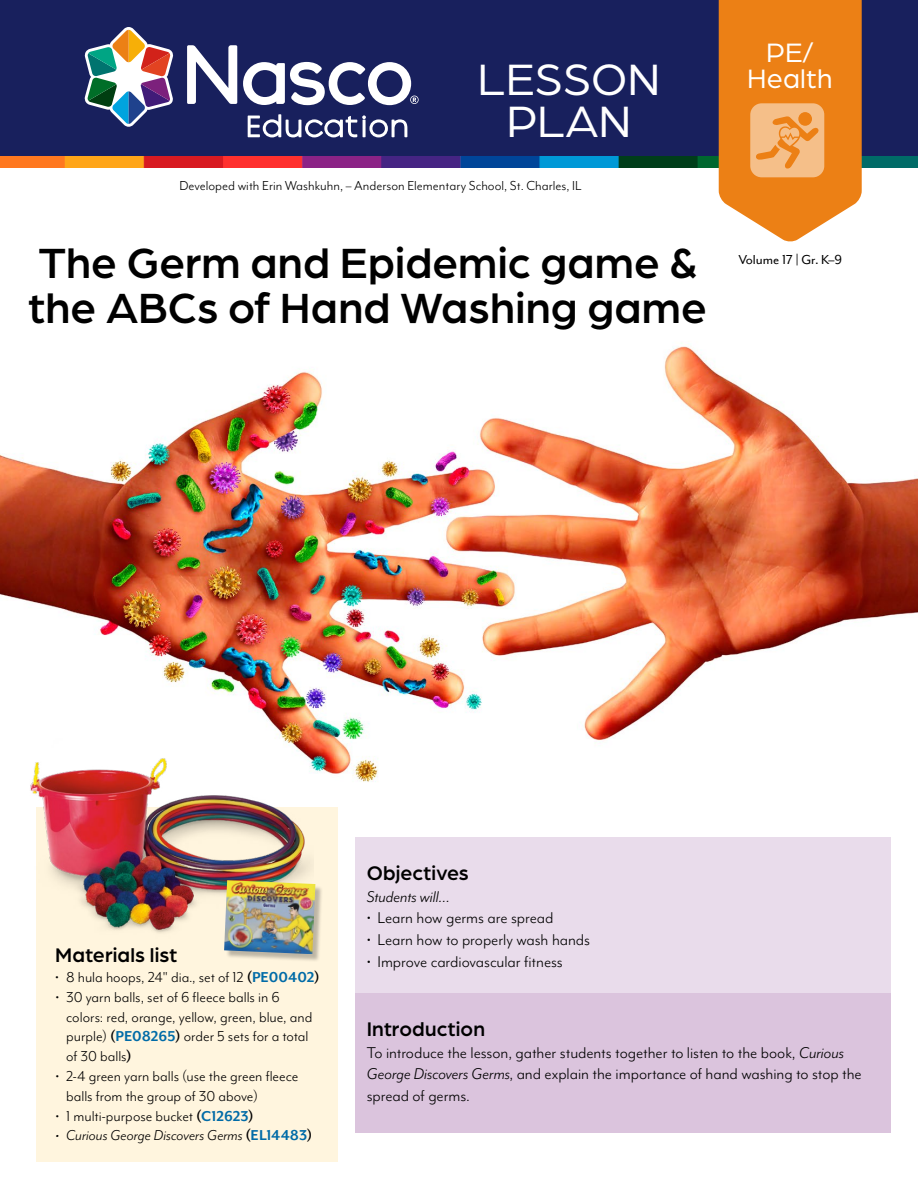
<style>
.page{position:relative;width:918px;height:1188px;background:#fff}
.page>*{position:absolute;margin:0;border:0;box-sizing:border-box;transform-origin:0 0}
.t1{font:46.8px/42.8px "Arboria";color:#fff;text-align:center}
.t2{font:500 45px/45px "Arboria";letter-spacing:.005em;color:#000}
.t3{font:28.35px/26.4px "Arboria";letter-spacing:.01em;color:#fff;text-align:center}
.t4{font:500 21px "Arboria";letter-spacing:.005em;color:#000}
.t5{font:18px/21.6px "Mr Eaves Mod OT";letter-spacing:-.005em;color:#000}
.t6{font:italic 18px "Mr Eaves Mod OT";color:#000}
.t7{font:16.5px/19.8px "Mr Eaves Mod OT";color:#000}
.t8{font:italic 16.5px "Mr Eaves Mod OT";color:#000}
.t9{font:15px "Mr Eaves Mod OT";color:#000}
.t10{font:15px "Mr Eaves Mod OT";color:#000}
.s1{font-weight:700}
.s2{font-weight:700;color:#006ba7}
.s3{font-weight:700;font-style:normal}
.s4{font-weight:700;font-style:normal;color:#006ba7}
.s5{font-style:italic}
</style>
<div class="page">
<img style="left:0;top:346px;width:918px;height:436px">
<img style="left:0;top:156px;width:918px;height:11px">
<div style="left:0;top:0;width:918px;height:156px;background:#18205d"></div>
<svg style="left:187px;top:45px;width:50px;height:59px"></svg>
<svg style="left:243px;top:62px;width:176px;height:43px"></svg>
<svg style="left:85px;top:27px;width:88px;height:100px"></svg>
<svg style="left:248px;top:114px;width:159px;height:23px"></svg>
<svg style="left:719px;top:0;width:143px;height:242px;background:#ee9237"></svg>
<div style="left:37px;top:807px;width:301px;height:355px;background:#fff5de"></div>
<div style="left:355px;top:837px;width:536px;height:156px;background:#e9dceb"></div>
<div style="left:355px;top:993px;width:536px;height:139px;background:#dbc4dd"></div>
<img style="left:29px;top:732px;width:284px;height:210px">
<div style="left:225px;top:881px;width:98px;height:81px;background:#000;opacity:.26"></div>
<img style="left:224px;top:880px;width:91px;height:74px">
<h1 class="t1" style="left:477px;top:56px;width:184px">LESSON<br>PLAN</h1>
<p class="t9" style="left:179px;top:177px;width:404px">Developed with Erin Washkuhn, – Anderson Elementary School, St. Charles, IL</p>
<h3 class="t3" style="left:747px;top:38px;width:87px">PE/<br>Health</h3>
<h2 class="t2" style="left:29px;top:239px;width:680px">The Germ and Epidemic game &amp; the ABCs of Hand Washing game</h2>
<p class="t10" style="left:738px;top:252px;width:105px">Volume 17 | Gr. K–9</p>
<p class="t4" style="left:55px;top:941px;width:124px">Materials list</p>
<p class="t7" style="left:55px;top:967px;width:266px">• 8 hula hoops, 24" dia., set of 12 <span class="s1">(</span><span class="s2">PE00402</span><span class="s1">)</span></p>
<p class="t7" style="left:66px;top:987px;width:248px;text-indent:-11px">• 30 yarn balls, set of 6 fleece balls in 6 colors: red, orange, yellow, green, blue, and purple) <span class="s1">(</span><span class="s2">PE08265</span><span class="s1">)</span> order 5 sets for a total of 30 balls<span class="s1">)</span></p>
<p class="t7" style="left:66px;top:1066px;width:234px;text-indent:-11px">• 2-4 green yarn balls (use the green fleece balls from the group of 30 above)</p>
<p class="t7" style="left:55px;top:1106px;width:200px">• 1 multi-purpose bucket <span class="s1">(</span><span class="s2">C12623</span><span class="s1">)</span></p>
<p class="t8" style="left:55px;top:1127px;width:259px">• Curious George Discovers Germs <span class="s3">(</span><span class="s4">EL14483</span><span class="s3">)</span></p>
<p class="t4" style="left:367px;top:859px;width:104px">Objectives</p>
<p class="t6" style="left:367px;top:887px;width:85px">Students will…</p>
<p class="t5" style="left:367px;top:908px;width:188px">• Learn how germs are spread</p>
<p class="t5" style="left:367px;top:929px;width:225px">• Learn how to properly wash hands</p>
<p class="t5" style="left:367px;top:951px;width:198px">• Improve cardiovascular fitness</p>
<p class="t4" style="left:367px;top:1015px;width:120px">Introduction</p>
<p class="t5" style="left:367px;top:1042px;width:497px">To introduce the lesson, gather students together to listen to the book, <span class="s5">Curious<br>George Discovers Germs</span>, and explain the importance of hand washing to stop the spread of germs.</p>
</div>
